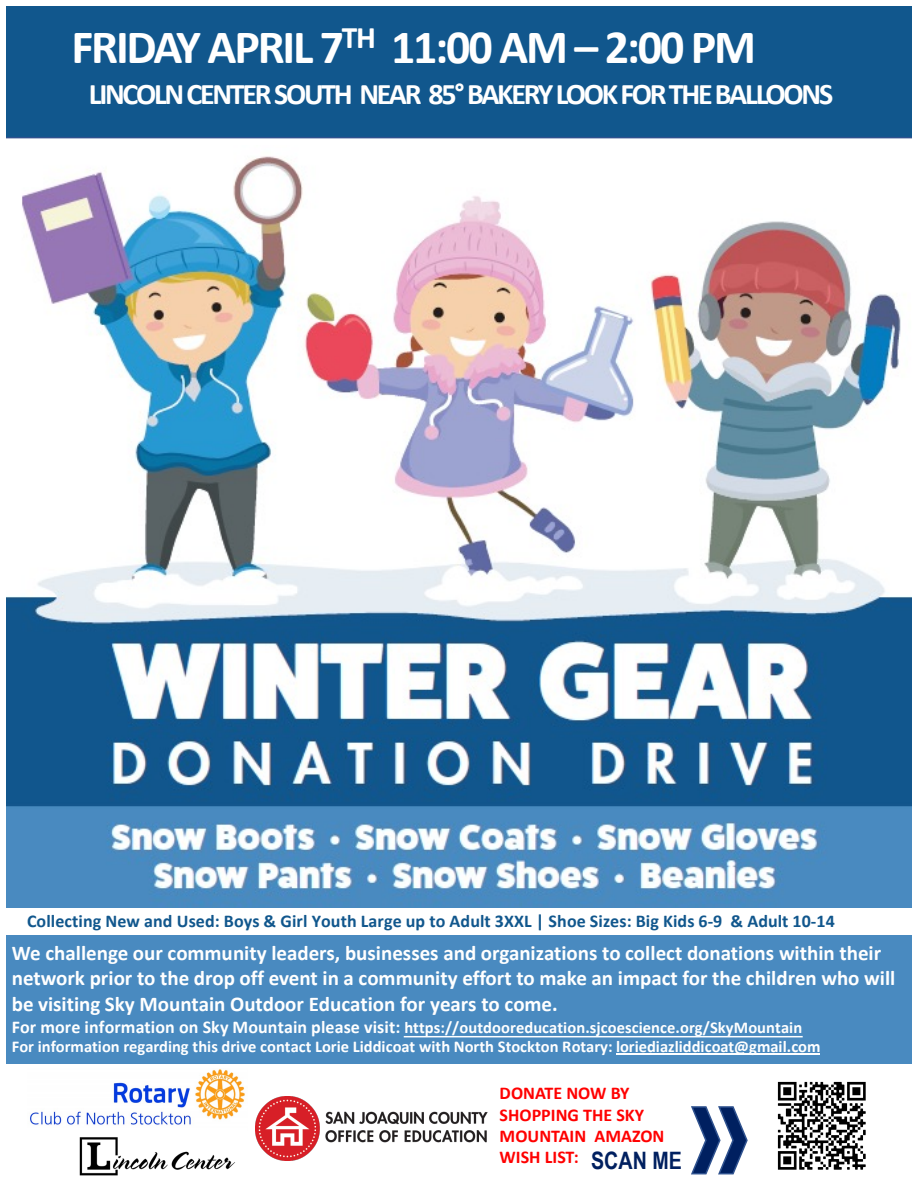
<style>
.page{position:relative;width:918px;height:1188px;background:#fff}
.page>*{position:absolute;margin:0;border:0;box-sizing:border-box;transform-origin:0 0}
.t1{font:700 48px "Calibri";letter-spacing:-.045em;color:#fff}
.t2{font:700 30px "Calibri";letter-spacing:-.075em;color:#fff}
.t3{font:700 24px "Arial Narrow";color:#002060}
.t4{font:700 21px/25.5px "Calibri";color:#fff}
.t5{font:700 18px "Calibri";letter-spacing:.005em;color:#11578d}
.t6{font:700 18px/21.5px "Calibri";color:#f00}
.t7{font:700 16.5px/18.6px "Calibri";letter-spacing:.005em;color:#fff}
.s1{font-size:18px}
</style>
<div class="page">
<img style="left:30px;top:1069px;width:215px;height:56px">
<img style="left:6px;top:156px;width:906px;height:752px">
<div style="left:6px;top:6px;width:906px;height:132px;background:#11578d"></div>
<div style="left:6px;top:935px;width:906px;height:129px;background:#498ac0"></div>
<img style="left:256px;top:1096px;width:232px;height:65px">
<img style="left:79px;top:1137px;width:156px;height:39px">
<svg style="left:691px;top:1106px;width:57px;height:68px"></svg>
<img style="left:777px;top:1081px;width:89px;height:89px">
<svg style="left:404px;top:1036px;width:399px;height:1px"></svg>
<hr style="left:616px;top:1053px;width:204px;height:2px;background:#fff">
<p class="t1" style="left:72px;top:14px;width:686px">FRIDAY APRIL 7<sup>TH</sup> 11:00 AM – 2:00 PM</p>
<p class="t2" style="left:89px;top:73px;width:746px">LINCOLN CENTER SOUTH NEAR 85°BAKERYLOOKFORTHEBALLOONS</p>
<p class="t5" style="left:27px;top:908px;width:809px">Collecting New and Used: Boys &amp; Girl Youth Large up to Adult 3XXL | Shoe Sizes: Big Kids 6-9 &amp; Adult 10-14</p>
<p class="t4" style="left:12px;top:940px;width:885px">We challenge our community leaders, businesses and organizations to collect donations within their network prior to the drop off event in a community effort to make an impact for the children who will be visiting Sky Mountain Outdoor Education for years to come.</p>
<p class="t7" style="left:12px;top:1018px;width:810px"><span class="s1">For more information on Sky Mountain please visit:</span> https://outdooreducation.sjcoescience.org/SkyMountain<br>For information regarding this drive contact Lorie Liddicoat with North Stockton Rotary: loriediazliddicoat@gmail.com</p>
<p class="t6" style="left:500px;top:1082px;width:166px">DONATE NOW BY<br>SHOPPING THE SKY<br>MOUNTAIN AMAZON<br>WISH LIST:</p>
<p class="t3" style="left:591px;top:1142px;width:92px">SCAN ME</p>
</div>
